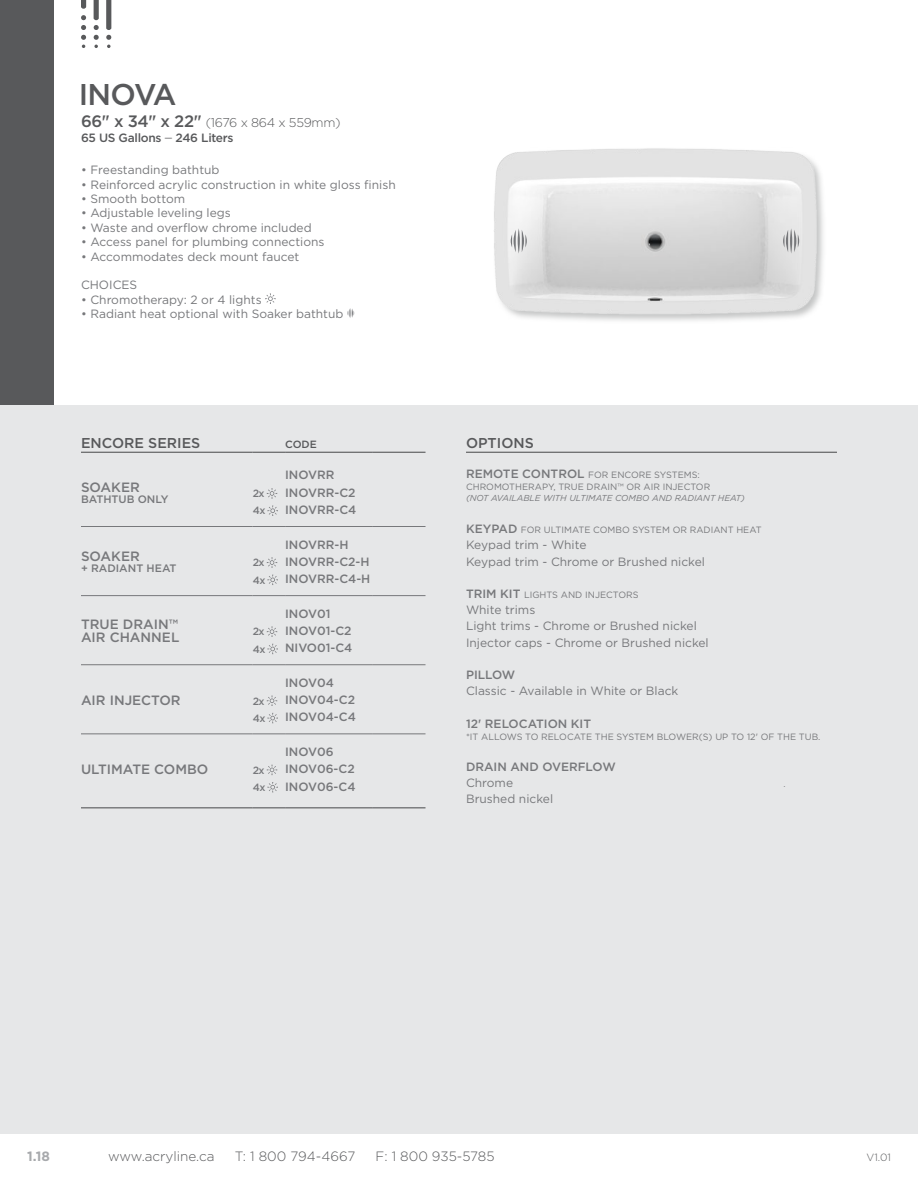
<style>
.page{position:relative;width:918px;height:1188px;background:#fff}
.page>*{position:absolute;margin:0;border:0;box-sizing:border-box;transform-origin:0 0}
.t1{font:500 30px "Gotham";letter-spacing:-.045em;color:#58595b}
.t2{font:500 14.25px "Gotham";color:#58595b}
.t3{font:500 13.5px/12.8px "Gotham";color:#77787b}
.t4{font:300 13.5px "Gotham";color:#58595b}
.t5{font:700 13.5px "Gotham";color:#a7a9ac}
.t6{font:300 12.75px "Gotham";letter-spacing:-.025em;color:#58595b}
.t7{font:12px/16.2px "Gotham";color:#77787b}
.t8{font:500 12px "Gotham";color:#77787b}
.t9{font:500 12px "Gotham";letter-spacing:-.025em;color:#58595b}
.t10{font:500 10.8px "Gotham";color:#77787b}
.t11{font:500 10.5px "Gotham";letter-spacing:-.05em;color:#77787b}
.t12{font:300 10.5px "Gotham";color:#58595b}
.t13{font:500 10.5px "Gotham";color:#58595b}
.t14{font:9.15px/11.2px "Gotham";color:#77787b}
.t15{font:italic 8.7px "Gotham";color:#77787b}
.t16{font:8.7px "Gotham";color:#77787b}
.s1{font-weight:500;font-size:16.5px}
.s2{font-size:6px}
.s3{font-weight:500;font-size:12px}
</style>
<div class="page">
<div style="left:0;top:0;width:54px;height:446px;background:#58595b"></div>
<div style="left:0;top:405px;width:918px;height:729px;background:#e6e7e8"></div>
<svg style="left:81px;top:0;width:5px;height:9px"></svg>
<svg style="left:81px;top:15px;width:5px;height:33px"></svg>
<svg style="left:94px;top:0;width:5px;height:48px"></svg>
<svg style="left:106px;top:0;width:5px;height:48px"></svg>
<svg style="left:265px;top:293px;width:11px;height:11px"></svg>
<svg style="left:348px;top:308px;width:7px;height:10px"></svg>
<hr style="left:81px;top:452px;width:172px;height:1px;background:#58595b">
<hr style="left:253px;top:452px;width:32px;height:1px;background:#58595b">
<hr style="left:285px;top:452px;width:88px;height:1px;background:#58595b">
<hr style="left:373px;top:452px;width:53px;height:1px;background:#58595b">
<hr style="left:81px;top:807px;width:172px;height:1px;background:#58595b">
<hr style="left:253px;top:807px;width:32px;height:1px;background:#58595b">
<hr style="left:285px;top:807px;width:88px;height:1px;background:#58595b">
<hr style="left:373px;top:807px;width:53px;height:1px;background:#58595b">
<hr style="left:81px;top:526px;width:172px;height:1px;background:#77787b">
<hr style="left:253px;top:526px;width:32px;height:1px;background:#77787b">
<hr style="left:285px;top:526px;width:88px;height:1px;background:#77787b">
<hr style="left:373px;top:526px;width:53px;height:1px;background:#77787b">
<hr style="left:81px;top:595px;width:172px;height:1px;background:#77787b">
<hr style="left:253px;top:595px;width:32px;height:1px;background:#77787b">
<hr style="left:285px;top:595px;width:88px;height:1px;background:#77787b">
<hr style="left:373px;top:595px;width:53px;height:1px;background:#77787b">
<hr style="left:81px;top:664px;width:172px;height:1px;background:#77787b">
<hr style="left:253px;top:664px;width:32px;height:1px;background:#77787b">
<hr style="left:285px;top:664px;width:88px;height:1px;background:#77787b">
<hr style="left:373px;top:664px;width:53px;height:1px;background:#77787b">
<hr style="left:81px;top:734px;width:172px;height:1px;background:#77787b">
<hr style="left:253px;top:734px;width:32px;height:1px;background:#77787b">
<hr style="left:285px;top:734px;width:88px;height:1px;background:#77787b">
<hr style="left:373px;top:734px;width:53px;height:1px;background:#77787b">
<svg style="left:267px;top:488px;width:10px;height:11px"></svg>
<svg style="left:268px;top:506px;width:10px;height:10px"></svg>
<svg style="left:267px;top:557px;width:10px;height:11px"></svg>
<svg style="left:268px;top:575px;width:10px;height:10px"></svg>
<svg style="left:267px;top:626px;width:10px;height:11px"></svg>
<svg style="left:268px;top:644px;width:10px;height:10px"></svg>
<svg style="left:267px;top:696px;width:10px;height:10px"></svg>
<svg style="left:268px;top:713px;width:10px;height:10px"></svg>
<svg style="left:267px;top:765px;width:10px;height:10px"></svg>
<svg style="left:268px;top:782px;width:10px;height:10px"></svg>
<svg style="left:595px;top:169px;width:228px;height:152px"></svg>
<img style="left:494px;top:148px;width:324px;height:172px">
<hr style="left:466px;top:452px;width:371px;height:1px;background:#58595b">
<svg style="left:522px;top:230px;width:5px;height:22px"></svg>
<svg style="left:511px;top:230px;width:5px;height:22px"></svg>
<hr style="left:518px;top:228px;width:2px;height:26px;background:#77787b;border-radius:50%">
<svg style="left:794px;top:230px;width:5px;height:22px"></svg>
<svg style="left:783px;top:230px;width:5px;height:22px"></svg>
<hr style="left:790px;top:228px;width:2px;height:26px;background:#77787b;border-radius:50%">
<h1 class="t1" style="left:79px;top:75px;width:99px">INOVA</h1>
<p class="t6" style="left:81px;top:114px;width:261px"><span class="s1">66" x 34" x 22"</span> (1676 x 864 x 559mm)</p>
<p class="t9" style="left:81px;top:130px;width:154px">65 US Gallons <span class="s2">—</span> 246 Liters</p>
<p class="t7" style="left:81px;top:162px;width:140px">• Freestanding bathtub</p>
<p class="t7" style="left:81px;top:176px;width:316px">• Reinforced acrylic construction in white gloss finish</p>
<p class="t7" style="left:81px;top:190px;width:106px">• Smooth bottom</p>
<p class="t7" style="left:81px;top:205px;width:151px">• Adjustable leveling legs</p>
<p class="t7" style="left:81px;top:219px;width:232px">• Waste and overflow chrome included</p>
<p class="t7" style="left:81px;top:234px;width:245px">• Access panel for plumbing connections</p>
<p class="t7" style="left:81px;top:248px;width:220px">• Accommodates deck mount faucet</p>
<p class="t7" style="left:81px;top:277px;width:58px">CHOICES</p>
<p class="t7" style="left:81px;top:291px;width:182px">• Chromotherapy: 2 or 4 lights</p>
<p class="t7" style="left:81px;top:306px;width:264px">• Radiant heat optional with Soaker bathtub</p>
<p class="t2" style="left:81px;top:434px;width:121px">ENCORE SERIES</p>
<p class="t13" style="left:285px;top:437px;width:33px">CODE</p>
<p class="t3" style="left:81px;top:481px;width:60px">SOAKER</p>
<p class="t10" style="left:81px;top:492px;width:89px">BATHTUB ONLY</p>
<p class="t8" style="left:285px;top:467px;width:51px">INOVRR</p>
<p class="t11" style="left:253px;top:487px;width:14px">2x</p>
<p class="t8" style="left:285px;top:485px;width:72px">INOVRR-C2</p>
<p class="t11" style="left:253px;top:504px;width:14px">4x</p>
<p class="t8" style="left:285px;top:502px;width:73px">INOVRR-C4</p>
<p class="t3" style="left:81px;top:550px;width:60px">SOAKER</p>
<p class="t10" style="left:81px;top:561px;width:97px">+ RADIANT HEAT</p>
<p class="t3" style="left:81px;top:618px;width:100px">TRUE DRAIN™<br>AIR CHANNEL</p>
<p class="t8" style="left:285px;top:536px;width:65px">INOVRR-H</p>
<p class="t11" style="left:253px;top:556px;width:14px">2x</p>
<p class="t8" style="left:285px;top:554px;width:86px">INOVRR-C2-H</p>
<p class="t11" style="left:253px;top:573px;width:14px">4x</p>
<p class="t8" style="left:285px;top:571px;width:87px">INOVRR-C4-H</p>
<p class="t8" style="left:285px;top:606px;width:47px">INOV01</p>
<p class="t11" style="left:253px;top:625px;width:14px">2x</p>
<p class="t8" style="left:285px;top:623px;width:68px">INOV01-C2</p>
<p class="t11" style="left:253px;top:642px;width:14px">4x</p>
<p class="t8" style="left:285px;top:640px;width:69px">NIVO01-C4</p>
<p class="t8" style="left:285px;top:675px;width:50px">INOV04</p>
<p class="t3" style="left:81px;top:693px;width:101px">AIR INJECTOR</p>
<p class="t11" style="left:253px;top:694px;width:14px">2x</p>
<p class="t8" style="left:285px;top:692px;width:71px">INOV04-C2</p>
<p class="t11" style="left:253px;top:711px;width:14px">4x</p>
<p class="t8" style="left:285px;top:709px;width:72px">INOV04-C4</p>
<p class="t8" style="left:285px;top:744px;width:50px">INOV06</p>
<p class="t3" style="left:81px;top:762px;width:129px">ULTIMATE COMBO</p>
<p class="t11" style="left:253px;top:763px;width:14px">2x</p>
<p class="t8" style="left:285px;top:761px;width:71px">INOV06-C2</p>
<p class="t11" style="left:253px;top:780px;width:14px">4x</p>
<p class="t8" style="left:285px;top:778px;width:72px">INOV06-C4</p>
<p class="t2" style="left:466px;top:434px;width:69px">OPTIONS</p>
<p class="t14" style="left:466px;top:469px;width:246px"><span class="s3">REMOTE CONTROL</span> FOR ENCORE SYSTEMS:<br>CHROMOTHERAPY, TRUE DRAIN™ OR AIR INJECTOR</p>
<p class="t15" style="left:466px;top:492px;width:281px">(NOT AVAILABLE WITH ULTIMATE COMBO AND RADIANT HEAT)</p>
<p class="t14" style="left:466px;top:524px;width:297px"><span class="s3">KEYPAD</span> FOR ULTIMATE COMBO SYSTEM OR RADIANT HEAT</p>
<p class="t7" style="left:466px;top:537px;width:241px">Keypad trim - White<br>Keypad trim - Chrome or Brushed nickel</p>
<p class="t14" style="left:466px;top:589px;width:174px"><span class="s3">TRIM KIT</span> LIGHTS AND INJECTORS</p>
<p class="t7" style="left:466px;top:602px;width:244px">White trims<br>Light trims - Chrome or Brushed nickel<br>Injector caps - Chrome or Brushed nickel</p>
<p class="t8" style="left:466px;top:667px;width:51px">PILLOW</p>
<p class="t7" style="left:466px;top:683px;width:214px">Classic - Available in White or Black</p>
<p class="t8" style="left:466px;top:715px;width:127px">12' RELOCATION KIT</p>
<p class="t14" style="left:466px;top:731px;width:356px">*IT ALLOWS TO RELOCATE THE SYSTEM BLOWER(S) UP TO 12' OF THE TUB.</p>
<p class="t8" style="left:466px;top:759px;width:151px">DRAIN AND OVERFLOW</p>
<p class="t7" style="left:466px;top:774px;width:49px">Chrome</p>
<p class="t16" style="left:784px;top:778px;width:4px">.</p>
<p class="t7" style="left:466px;top:791px;width:89px">Brushed nickel</p>
<p class="t5" style="left:27px;top:1147px;width:25px">1.18</p>
<p class="t4" style="left:108px;top:1148px;width:108px">www.acryline.ca</p>
<p class="t4" style="left:235px;top:1148px;width:122px">T: 1 800 794-4667</p>
<p class="t4" style="left:376px;top:1148px;width:121px">F: 1 800 935-5785</p>
<p class="t12" style="left:866px;top:1151px;width:26px">V1.01</p>
</div>
